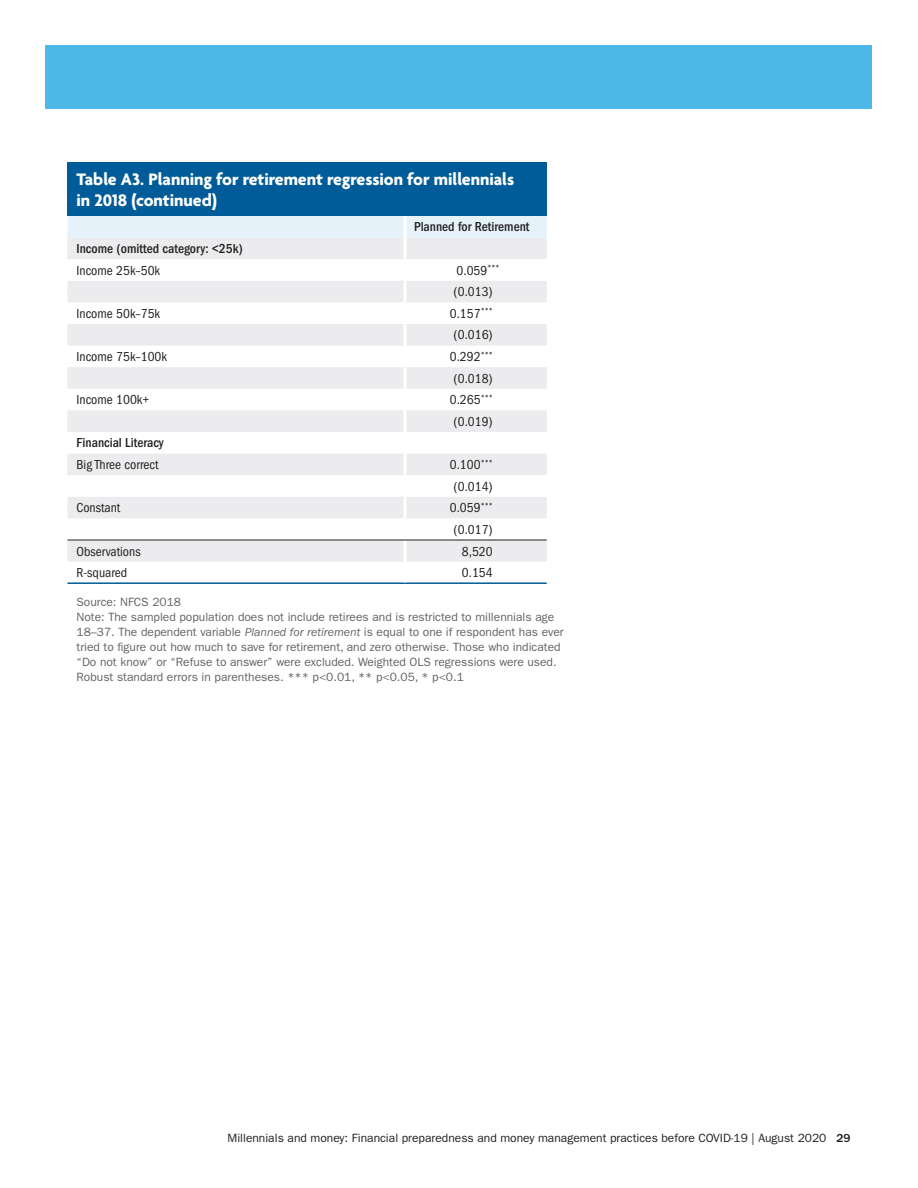
<style>
.page{position:relative;width:918px;height:1188px;background:#fff}
.page>*{position:absolute;margin:0;border:0;box-sizing:border-box;transform-origin:0 0}
._12B_Table_Header_Re{font:700 18px/21px "Agenda";color:#fff}
._12D_Table_Body__FGC{font:condensed 13.5px "ITC Franklin Gothic Std";color:#231f20}
._12D_Table_Body__FGC-2{font:500 condensed 13.5px "ITC Franklin Gothic Std";color:#231f20}
._12C_Table_Section_C{font:500 condensed 13.5px "ITC Franklin Gothic Std";color:#231f20}
._12E_Table_Footnote{font:12px/15px "ITC Franklin Gothic Std";color:#636366}
.t1{font:12px "ITC Franklin Gothic Std";color:#231f20}
.s1{font-style:italic}
.s2{font-weight:500}
</style>
<div class="page">
<div style="left:46px;top:46px;width:826px;height:63px;background:#4eb9e9"></div>
<div style="left:68px;top:162px;width:479px;height:54px;background:#005c98"></div>
<div style="left:68px;top:216px;width:479px;height:22px;background:#e5f2fa"></div>
<svg style="left:68px;top:238px;width:479px;height:324px;fill:#ececee"></svg>
<hr style="left:68px;top:582px;width:337px;height:2px;background:#005c98">
<hr style="left:405px;top:582px;width:142px;height:2px;background:#005c98">
<hr style="left:404px;top:216px;width:2px;height:22px;background:#fff">
<hr style="left:404px;top:238px;width:2px;height:21px;background:#fff">
<hr style="left:404px;top:259px;width:2px;height:22px;background:#fff">
<hr style="left:404px;top:281px;width:2px;height:21px;background:#fff">
<hr style="left:404px;top:302px;width:2px;height:22px;background:#fff">
<hr style="left:404px;top:324px;width:2px;height:22px;background:#fff">
<hr style="left:404px;top:346px;width:2px;height:21px;background:#fff">
<hr style="left:404px;top:367px;width:2px;height:22px;background:#fff">
<hr style="left:404px;top:389px;width:2px;height:21px;background:#fff">
<hr style="left:404px;top:410px;width:2px;height:22px;background:#fff">
<hr style="left:404px;top:432px;width:2px;height:22px;background:#fff">
<hr style="left:404px;top:454px;width:2px;height:21px;background:#fff">
<hr style="left:404px;top:475px;width:2px;height:22px;background:#fff">
<hr style="left:404px;top:497px;width:2px;height:21px;background:#fff">
<hr style="left:404px;top:518px;width:2px;height:22px;background:#fff">
<hr style="left:404px;top:540px;width:2px;height:22px;background:#fff">
<hr style="left:68px;top:540px;width:337px;height:1px;background:#231f20">
<hr style="left:405px;top:540px;width:142px;height:1px;background:#231f20">
<p class="_12B_Table_Header_Re" style="left:76px;top:170px;width:439px">Table A3. Planning for retirement regression for millennials in 2018 (continued)</p>
<p class="_12C_Table_Section_C" style="left:414px;top:219px;width:117px">Planned for Retirement</p>
<p class="_12D_Table_Body__FGC-2" style="left:76px;top:241px;width:168px">Income (omitted category: &lt;25k)</p>
<p class="_12D_Table_Body__FGC" style="left:76px;top:263px;width:85px">Income 25k–50k</p>
<p class="_12D_Table_Body__FGC" style="left:457px;top:263px;width:44px">0.059<sup>***</sup></p>
<p class="_12D_Table_Body__FGC" style="left:454px;top:284px;width:41px">(0.013)</p>
<p class="_12D_Table_Body__FGC" style="left:76px;top:306px;width:85px">Income 50k–75k</p>
<p class="_12D_Table_Body__FGC" style="left:450px;top:306px;width:44px">0.157<sup>***</sup></p>
<p class="_12D_Table_Body__FGC" style="left:454px;top:327px;width:41px">(0.016)</p>
<p class="_12D_Table_Body__FGC" style="left:76px;top:349px;width:92px">Income 75k–100k</p>
<p class="_12D_Table_Body__FGC" style="left:450px;top:349px;width:44px">0.292<sup>***</sup></p>
<p class="_12D_Table_Body__FGC" style="left:454px;top:371px;width:41px">(0.018)</p>
<p class="_12D_Table_Body__FGC" style="left:76px;top:392px;width:74px">Income 100k+</p>
<p class="_12D_Table_Body__FGC" style="left:450px;top:392px;width:44px">0.265<sup>***</sup></p>
<p class="_12D_Table_Body__FGC" style="left:454px;top:414px;width:41px">(0.019)</p>
<p class="_12D_Table_Body__FGC-2" style="left:76px;top:435px;width:89px">Financial Literacy</p>
<p class="_12D_Table_Body__FGC" style="left:76px;top:457px;width:83px">Big Three correct</p>
<p class="_12D_Table_Body__FGC" style="left:450px;top:457px;width:44px">0.100<sup>***</sup></p>
<p class="_12D_Table_Body__FGC" style="left:454px;top:479px;width:41px">(0.014)</p>
<p class="_12D_Table_Body__FGC" style="left:76px;top:500px;width:45px">Constant</p>
<p class="_12D_Table_Body__FGC" style="left:450px;top:500px;width:44px">0.059<sup>***</sup></p>
<p class="_12D_Table_Body__FGC" style="left:454px;top:522px;width:41px">(0.017)</p>
<p class="_12D_Table_Body__FGC" style="left:76px;top:544px;width:66px">Observations</p>
<p class="_12D_Table_Body__FGC" style="left:462px;top:544px;width:32px">8,520</p>
<p class="_12D_Table_Body__FGC" style="left:76px;top:565px;width:52px">R-squared</p>
<p class="_12D_Table_Body__FGC" style="left:462px;top:565px;width:32px">0.154</p>
<p class="_12E_Table_Footnote" style="left:76px;top:594px;width:489px">Source: NFCS 2018<br>Note: The sampled population does not include retirees and is restricted to millennials age 18–37. The dependent variable <span class="s1">Planned for retirement</span> is equal to one if respondent has ever tried to figure out how much to save for retirement, and zero otherwise. Those who indicated “Do not know” or “Refuse to answer” were excluded. Weighted OLS regressions were used.<br>Robust standard errors in parentheses. *** p&lt;0.01, ** p&lt;0.05, * p&lt;0.1</p>
<p class="t1" style="left:228px;top:1131px;width:624px">Millennials and money: Financial preparedness and money management practices before COVID-19 | August 2020 <span class="s2">29</span></p>
</div>
